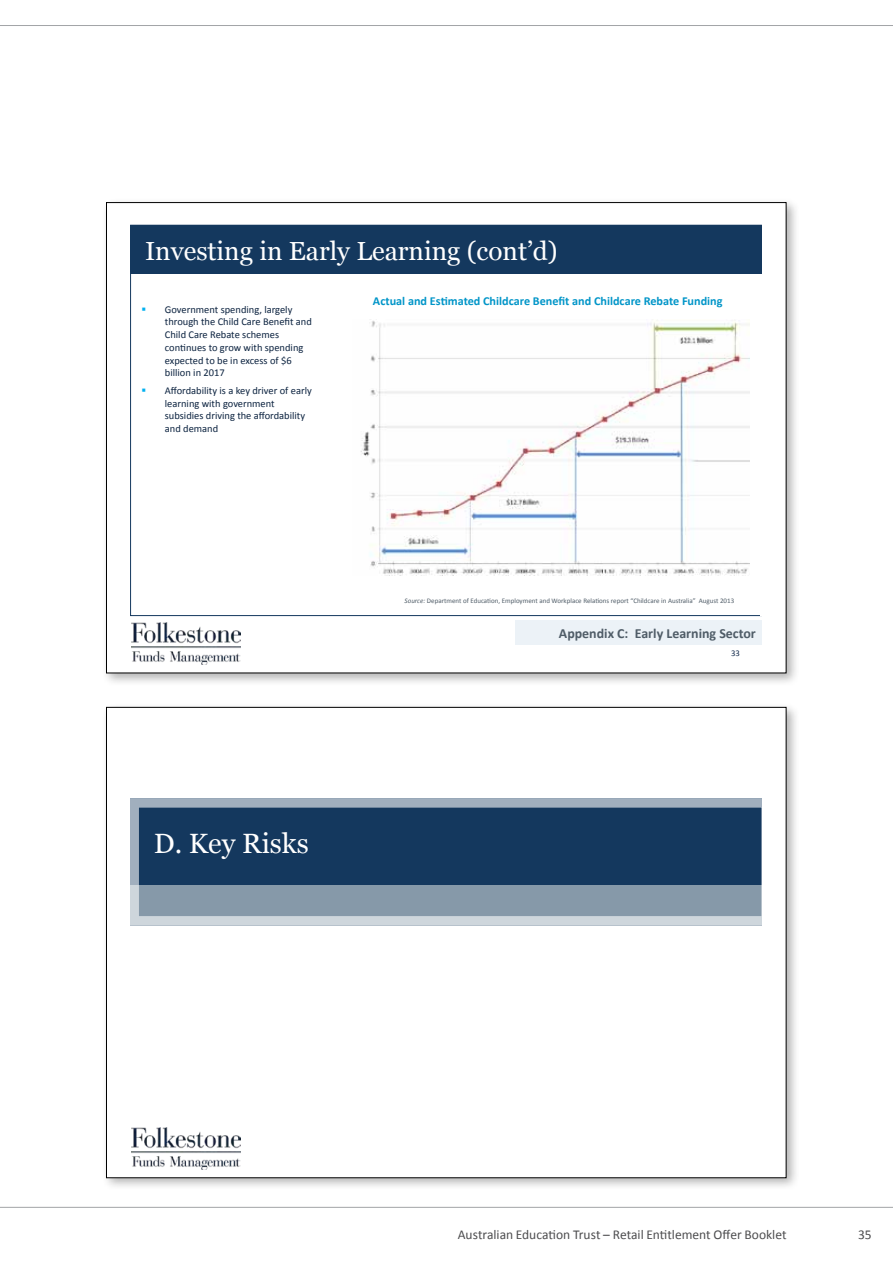
<style>
.page{position:relative;width:893px;height:1263px;background:#fff}
.page>*{position:absolute;margin:0;border:0;box-sizing:border-box;transform-origin:0 0}
.t1{font:27.9px "Georgia";color:#fff}
.t2{font:26.1px "Georgia";color:#fff}
.t3{font:700 13.95px "Calibri";color:#4f5c67}
.t4{font:13.5px "Calibri";letter-spacing:-.005em;color:#4d4d4f}
.t5{font:700 12.15px "Calibri";color:#0095c8}
.t6{font:10.5px/12.6px "Calibri";color:#0c2340}
.t7{font:8.7px "Calibri";color:#11294b}
.t8{font:6.9px "Calibri";color:#4f5c67}
.s1{color:#00b0f0}
.s2{font-style:italic}
</style>
<div class="page">
<div style="left:102px;top:198px;width:698px;height:488px;background:#000;opacity:.3"></div>
<div style="left:106px;top:203px;width:680px;height:470px;background:#fff"></div>
<div style="left:131px;top:225px;width:631px;height:49px;background:#14385e"></div>
<img style="left:131px;top:623px;width:109px;height:42px">
<div style="left:515px;top:620px;width:247px;height:25px;background:#ecf2f7"></div>
<img style="left:360px;top:319px;width:389px;height:256px">
<div style="left:102px;top:702px;width:698px;height:489px;background:#000;opacity:.3"></div>
<div style="left:106px;top:707px;width:680px;height:471px;background:#fff"></div>
<img style="left:131px;top:1128px;width:109px;height:42px">
<div style="left:130px;top:798px;width:631px;height:88px;background:#14385e"></div>
<div style="left:130px;top:886px;width:631px;height:40px;background:#8699a9"></div>
<div style="left:129px;top:798px;width:642px;height:128px;border:10px solid #fff"></div>
<h2 class="t2" style="left:145px;top:232px;width:414px">Investing in Early Learning (cont’d)</h2>
<p class="t6" style="left:165px;top:303px;width:149px;text-indent:-24px"><span class="s1">▪</span> Government spending, largely through the Child Care Benefit and<br>Child Care Rebate schemes con'nues to grow with spending expected to be in excess of $6 billion in 2017</p>
<p class="t6" style="left:165px;top:384px;width:148px;text-indent:-24px"><span class="s1">▪</span> Affordability is a key driver of early learning with government subsidies driving the affordability and demand</p>
<p class="t5" style="left:373px;top:294px;width:351px">Actual and Es2mated Childcare Benefit and Childcare Rebate Funding</p>
<p class="t8" style="left:405px;top:597px;width:331px"><span class="s2">Source:</span> Department of Educa'on, Employment and Workplace Rela'ons report “Childcare in Australia” August 2013</p>
<h3 class="t3" style="left:559px;top:624px;width:199px">Appendix C: Early Learning Sector</h3>
<p class="t7" style="left:731px;top:648px;width:10px">33</p>
<h1 class="t1" style="left:154px;top:822px;width:157px">D. Key Risks</h1>
<p class="t4" style="left:458px;top:1226px;width:330px">Australian Education Trust – Retail Entitlement Offer Booklet</p>
<p class="t4" style="left:858px;top:1226px;width:15px">35</p>
</div>
